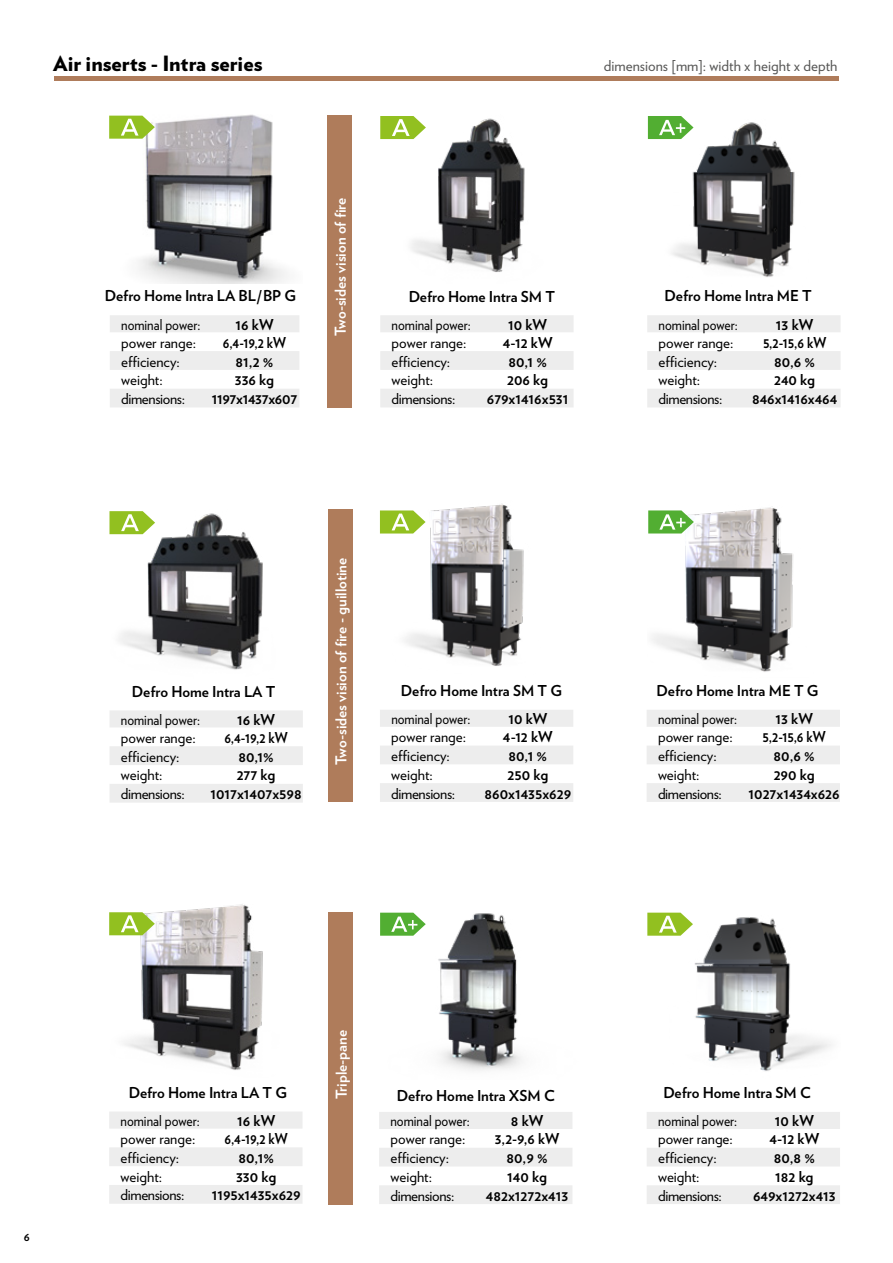
<style>
.page{position:relative;width:893px;height:1263px;background:#fff}
.page>*{position:absolute;margin:0;border:0;box-sizing:border-box;transform-origin:0 0}
.t1{font:900 21px "Verlag";color:#000}
.t2{font:700 15px "Verlag";color:#000}
.t3{font:15px "Verlag";color:#000}
.t4{font:15px "Verlag";color:#000;scale:.9 1}
.t5{font:15px "Verlag";letter-spacing:-.025em;color:#000}
.t6{font:700 15px "Verlag";color:#fff}
.t7{font:700 15px "Verlag";color:#000;scale:.89 1}
.t8{font:15px "Verlag";color:#575756}
.t9{font:700 15px "Verlag";letter-spacing:-.02em;color:#000}
.t10{font:700 12px "Verlag";color:#000}
</style>
<div class="page">
<hr style="left:54px;top:76px;width:785px;height:4px;background:#af7c5b">
<img style="left:386px;top:504px;width:138px;height:162px">
<img style="left:672px;top:122px;width:123px;height:155px">
<img style="left:385px;top:912px;width:137px;height:159px">
<img style="left:648px;top:507px;width:146px;height:165px">
<img style="left:109px;top:904px;width:154px;height:166px">
<img style="left:647px;top:912px;width:184px;height:159px">
<svg style="left:647px;top:315px;width:194px;height:92px"></svg>
<svg style="left:380px;top:510px;width:46px;height:23px"></svg>
<svg style="left:380px;top:710px;width:193px;height:92px"></svg>
<svg style="left:648px;top:116px;width:45px;height:23px"></svg>
<svg style="left:647px;top:710px;width:193px;height:92px"></svg>
<svg style="left:109px;top:1112px;width:193px;height:92px"></svg>
<svg style="left:379px;top:1112px;width:193px;height:92px"></svg>
<svg style="left:648px;top:510px;width:46px;height:23px"></svg>
<svg style="left:109px;top:912px;width:46px;height:23px"></svg>
<svg style="left:647px;top:1112px;width:193px;height:92px"></svg>
<svg style="left:647px;top:913px;width:46px;height:23px"></svg>
<svg style="left:380px;top:913px;width:46px;height:23px"></svg>
<img style="left:386px;top:118px;width:139px;height:154px">
<svg style="left:380px;top:315px;width:194px;height:92px"></svg>
<svg style="left:380px;top:116px;width:46px;height:23px"></svg>
<div style="left:328px;top:115px;width:24px;height:292px;background:#af7c5b"></div>
<div style="left:328px;top:510px;width:24px;height:292px;background:#af7c5b"></div>
<div style="left:329px;top:913px;width:24px;height:292px;background:#af7c5b"></div>
<img style="left:110px;top:114px;width:177px;height:169px">
<svg style="left:110px;top:315px;width:189px;height:92px"></svg>
<svg style="left:109px;top:116px;width:46px;height:23px"></svg>
<img style="left:109px;top:513px;width:154px;height:157px">
<svg style="left:110px;top:710px;width:193px;height:93px"></svg>
<svg style="left:109px;top:511px;width:46px;height:23px"></svg>
<h1 class="t1" style="left:53px;top:46px;width:211px">Air inserts - Intra series</h1>
<p class="t8" style="left:604px;top:54px;width:235px">dimensions [mm]: width x height x depth</p>
<p class="t2" style="left:105px;top:284px;width:193px">Defro Home Intra LA BL/BP G</p>
<p class="t4" style="left:121px;top:313px;width:89px">nominal power:</p>
<p class="t2" style="left:235px;top:313px;width:40px">16 kW</p>
<p class="t3" style="left:121px;top:331px;width:76px">power range:</p>
<p class="t7" style="left:223px;top:330px;width:73px">6,4-19,2 kW</p>
<p class="t3" style="left:121px;top:350px;width:60px">efficiency:</p>
<p class="t2" style="left:236px;top:349px;width:39px">81,2 %</p>
<p class="t3" style="left:121px;top:369px;width:43px">weight:</p>
<p class="t2" style="left:235px;top:368px;width:41px">336 kg</p>
<p class="t5" style="left:121px;top:387px;width:65px">dimensions:</p>
<p class="t9" style="left:212px;top:387px;width:87px">1197x1437x607</p>
<p class="t6" style="left:329px;top:336px;width:140px;rotate:-90deg">Two-sides vision of fire</p>
<p class="t2" style="left:409px;top:285px;width:148px">Defro Home Intra SM T</p>
<p class="t4" style="left:392px;top:313px;width:89px">nominal power:</p>
<p class="t2" style="left:508px;top:313px;width:40px">10 kW</p>
<p class="t3" style="left:392px;top:331px;width:76px">power range:</p>
<p class="t2" style="left:503px;top:330px;width:51px">4-12 kW</p>
<p class="t3" style="left:392px;top:350px;width:60px">efficiency:</p>
<p class="t2" style="left:508px;top:349px;width:40px">80,1 %</p>
<p class="t3" style="left:392px;top:369px;width:43px">weight:</p>
<p class="t2" style="left:507px;top:368px;width:43px">206 kg</p>
<p class="t5" style="left:392px;top:387px;width:65px">dimensions:</p>
<p class="t2" style="left:487px;top:387px;width:83px">679x1416x531</p>
<p class="t2" style="left:665px;top:284px;width:149px">Defro Home Intra ME T</p>
<p class="t4" style="left:659px;top:313px;width:89px">nominal power:</p>
<p class="t2" style="left:776px;top:313px;width:39px">13 kW</p>
<p class="t3" style="left:659px;top:331px;width:76px">power range:</p>
<p class="t7" style="left:763px;top:330px;width:73px">5,2-15,6 kW</p>
<p class="t3" style="left:659px;top:350px;width:60px">efficiency:</p>
<p class="t2" style="left:774px;top:349px;width:43px">80,6 %</p>
<p class="t3" style="left:659px;top:369px;width:43px">weight:</p>
<p class="t2" style="left:774px;top:368px;width:42px">240 kg</p>
<p class="t5" style="left:659px;top:387px;width:65px">dimensions:</p>
<p class="t2" style="left:752px;top:387px;width:87px">846x1416x464</p>
<p class="t2" style="left:132px;top:679px;width:145px">Defro Home Intra LA T</p>
<p class="t4" style="left:121px;top:708px;width:89px">nominal power:</p>
<p class="t2" style="left:237px;top:708px;width:40px">16 kW</p>
<p class="t3" style="left:121px;top:726px;width:76px">power range:</p>
<p class="t7" style="left:224px;top:726px;width:73px">6,4-19,2 kW</p>
<p class="t3" style="left:121px;top:745px;width:60px">efficiency:</p>
<p class="t2" style="left:238px;top:744px;width:37px">80,1%</p>
<p class="t3" style="left:121px;top:764px;width:43px">weight:</p>
<p class="t2" style="left:237px;top:763px;width:40px">277 kg</p>
<p class="t5" style="left:121px;top:783px;width:65px">dimensions:</p>
<p class="t2" style="left:211px;top:782px;width:93px">1017x1407x598</p>
<p class="t6" style="left:329px;top:765px;width:209px;rotate:-90deg">Two-sides vision of fire - guillotine</p>
<p class="t2" style="left:401px;top:679px;width:163px">Defro Home Intra SM T G</p>
<p class="t4" style="left:391px;top:708px;width:89px">nominal power:</p>
<p class="t2" style="left:508px;top:707px;width:40px">10 kW</p>
<p class="t3" style="left:391px;top:725px;width:76px">power range:</p>
<p class="t2" style="left:503px;top:725px;width:51px">4-12 kW</p>
<p class="t3" style="left:391px;top:744px;width:60px">efficiency:</p>
<p class="t2" style="left:509px;top:744px;width:40px">80,1 %</p>
<p class="t3" style="left:391px;top:763px;width:43px">weight:</p>
<p class="t2" style="left:507px;top:762px;width:42px">250 kg</p>
<p class="t5" style="left:391px;top:782px;width:65px">dimensions:</p>
<p class="t2" style="left:485px;top:781px;width:88px">860x1435x629</p>
<p class="t2" style="left:657px;top:678px;width:163px">Defro Home Intra ME T G</p>
<p class="t4" style="left:658px;top:708px;width:89px">nominal power:</p>
<p class="t2" style="left:775px;top:707px;width:39px">13 kW</p>
<p class="t3" style="left:658px;top:725px;width:76px">power range:</p>
<p class="t7" style="left:762px;top:725px;width:73px">5,2-15,6 kW</p>
<p class="t3" style="left:658px;top:744px;width:60px">efficiency:</p>
<p class="t2" style="left:774px;top:744px;width:43px">80,6 %</p>
<p class="t3" style="left:658px;top:763px;width:43px">weight:</p>
<p class="t2" style="left:774px;top:762px;width:43px">290 kg</p>
<p class="t5" style="left:658px;top:782px;width:65px">dimensions:</p>
<p class="t2" style="left:749px;top:781px;width:93px">1027x1434x626</p>
<p class="t10" style="left:24px;top:1227px;width:8px">6</p>
<p class="t2" style="left:129px;top:1080px;width:160px">Defro Home Intra LA T G</p>
<p class="t4" style="left:121px;top:1109px;width:89px">nominal power:</p>
<p class="t2" style="left:237px;top:1109px;width:40px">16 kW</p>
<p class="t3" style="left:121px;top:1127px;width:76px">power range:</p>
<p class="t7" style="left:225px;top:1127px;width:73px">6,4-19,2 kW</p>
<p class="t3" style="left:121px;top:1146px;width:60px">efficiency:</p>
<p class="t2" style="left:239px;top:1145px;width:37px">80,1%</p>
<p class="t3" style="left:121px;top:1165px;width:43px">weight:</p>
<p class="t2" style="left:236px;top:1164px;width:42px">330 kg</p>
<p class="t5" style="left:121px;top:1184px;width:65px">dimensions:</p>
<p class="t2" style="left:212px;top:1183px;width:90px">1195x1435x629</p>
<p class="t6" style="left:330px;top:1099px;width:71px;rotate:-90deg">Triple-pane</p>
<p class="t2" style="left:397px;top:1084px;width:159px">Defro Home Intra XSM C</p>
<p class="t4" style="left:390px;top:1110px;width:89px">nominal power:</p>
<p class="t2" style="left:511px;top:1109px;width:34px">8 kW</p>
<p class="t3" style="left:390px;top:1128px;width:76px">power range:</p>
<p class="t2" style="left:495px;top:1127px;width:66px">3,2-9,6 kW</p>
<p class="t3" style="left:390px;top:1146px;width:60px">efficiency:</p>
<p class="t2" style="left:507px;top:1146px;width:43px">80,9 %</p>
<p class="t3" style="left:390px;top:1165px;width:43px">weight:</p>
<p class="t2" style="left:507px;top:1165px;width:41px">140 kg</p>
<p class="t5" style="left:390px;top:1184px;width:65px">dimensions:</p>
<p class="t2" style="left:486px;top:1183px;width:84px">482x1272x413</p>
<p class="t2" style="left:663px;top:1080px;width:149px">Defro Home Intra SM C</p>
<p class="t4" style="left:658px;top:1110px;width:89px">nominal power:</p>
<p class="t2" style="left:775px;top:1109px;width:40px">10 kW</p>
<p class="t3" style="left:658px;top:1128px;width:76px">power range:</p>
<p class="t2" style="left:769px;top:1127px;width:51px">4-12 kW</p>
<p class="t3" style="left:658px;top:1146px;width:60px">efficiency:</p>
<p class="t2" style="left:774px;top:1146px;width:43px">80,8 %</p>
<p class="t3" style="left:658px;top:1165px;width:43px">weight:</p>
<p class="t2" style="left:775px;top:1165px;width:40px">182 kg</p>
<p class="t5" style="left:658px;top:1184px;width:65px">dimensions:</p>
<p class="t2" style="left:753px;top:1183px;width:84px">649x1272x413</p>
</div>
